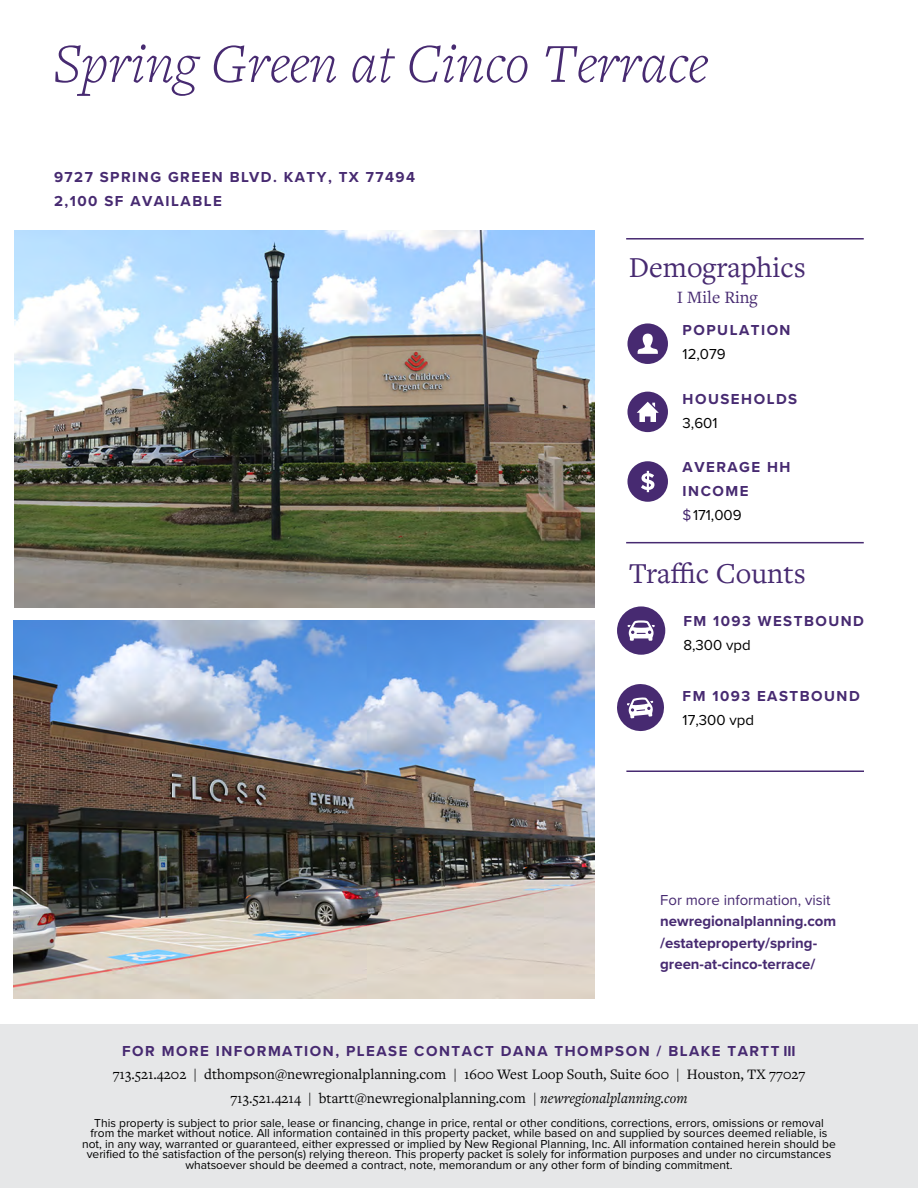
<style>
.page{position:relative;width:918px;height:1188px;background:#fff}
.page>*{position:absolute;margin:0;border:0;box-sizing:border-box;transform-origin:0 0}
.t1{font:italic 300 57px "Freight Text Pro";color:#472a71}
.t2{font:30px "Freight Text Pro";color:#472a71}
.t3{font:18px "Freight Text Pro";color:#472a71}
.t4{font:700 15px/24.2px "Proxima Nova";letter-spacing:.1em;color:#472a71}
.t5{font:15px/24px "Freight Text Pro";color:#000;text-align:center}
.t6{font:700 15px/21.6px "Proxima Nova";color:#472a71}
.t7{font:15px "Proxima Nova";color:#000}
.t8{font:15px "Proxima Nova";color:#472a71}
.t9{font:12px/10.5px "Proxima Nova";color:#000;text-align:center}
.s1{font-weight:400}
.s2{font-weight:400;color:#000}
.s3{font-style:italic}
</style>
<div class="page">
<div style="left:0;top:1024px;width:918px;height:164px;background:#e6e7e8"></div>
<div style="left:627px;top:323px;width:41px;height:41px;background:#472a71;border-radius:50%"></div>
<svg style="left:638px;top:334px;width:20px;height:20px"></svg>
<div style="left:627px;top:392px;width:41px;height:40px;background:#472a71;border-radius:50%"></div>
<svg style="left:637px;top:402px;width:22px;height:20px"></svg>
<hr style="left:626px;top:238px;width:238px;height:2px;background:#472a71">
<hr style="left:626px;top:542px;width:238px;height:1px;background:#472a71">
<hr style="left:626px;top:770px;width:238px;height:2px;background:#472a71">
<div style="left:627px;top:461px;width:41px;height:41px;background:#472a71;border-radius:50%"></div>
<svg style="left:641px;top:471px;width:13px;height:21px"></svg>
<div style="left:617px;top:606px;width:48px;height:49px;background:#472a71;border-radius:50%"></div>
<svg style="left:628px;top:620px;width:27px;height:21px"></svg>
<svg style="left:617px;top:684px;width:47px;height:48px"></svg>
<img style="left:13px;top:620px;width:581px;height:378px">
<img style="left:15px;top:230px;width:579px;height:377px">
<h1 class="t1" style="left:54px;top:26px;width:655px">Spring Green at Cinco Terrace</h1>
<p class="t4" style="left:54px;top:164px;width:363px">9727 SPRING GREEN BLVD. KATY, TX 77494<br>2,100 SF AVAILABLE</p>
<h2 class="t2" style="left:629px;top:248px;width:178px">Demographics</h2>
<h3 class="t3" style="left:677px;top:285px;width:82px">I Mile Ring</h3>
<p class="t4" style="left:683px;top:318px;width:109px">POPULATION</p>
<p class="t7" style="left:683px;top:343px;width:45px">12,079</p>
<p class="t4" style="left:683px;top:386px;width:116px">HOUSEHOLDS</p>
<p class="t7" style="left:683px;top:411px;width:36px">3,601</p>
<p class="t4" style="left:683px;top:454px;width:109px">AVERAGE HH<br>INCOME <span class="s1">$</span><span class="s2">171,009</span></p>
<h2 class="t2" style="left:629px;top:554px;width:179px">Traffic Counts</h2>
<p class="t4" style="left:683px;top:608px;width:182px">FM 1093 WESTBOUND</p>
<p class="t7" style="left:683px;top:633px;width:69px">8,300 vpd</p>
<p class="t4" style="left:683px;top:684px;width:179px">FM 1093 EASTBOUND</p>
<p class="t7" style="left:683px;top:709px;width:73px">17,300 vpd</p>
<p class="t8" style="left:660px;top:889px;width:172px">For more information, visit</p>
<p class="t6" style="left:660px;top:910px;width:178px">newregionalplanning.com /estateproperty/spring&shy;green-at-cinco-terrace/</p>
<p class="t4" style="left:122px;top:1038px;width:675px">FOR MORE INFORMATION, PLEASE CONTACT DANA THOMPSON / BLAKE TARTT III</p>
<p class="t5" style="left:113px;top:1062px;width:694px">713.521.4202 | dthompson@newregionalplanning.com | 1600 West Loop South, Suite 600 | Houston, TX 77027<br>713.521.4214 | btartt@newregionalplanning.com | <span class="s3">newregionalplanning.com</span></p>
<p class="t9" style="left:82px;top:1117px;width:755px">This property is subject to prior sale, lease or financing, change in price, rental or other conditions, corrections, errors, omissions or removal from the market without notice. All information contained in this property packet, while based on and supplied by sources deemed reliable, is not, in any way, warranted or guaranteed, either expressed or implied by New Regional Planning, Inc. All information contained herein should be verified to the satisfaction of the person(s) relying thereon. This property packet is solely for information purposes and under no circumstances whatsoever should be deemed a contract, note, memorandum or any other form of binding commitment.</p>
</div>
